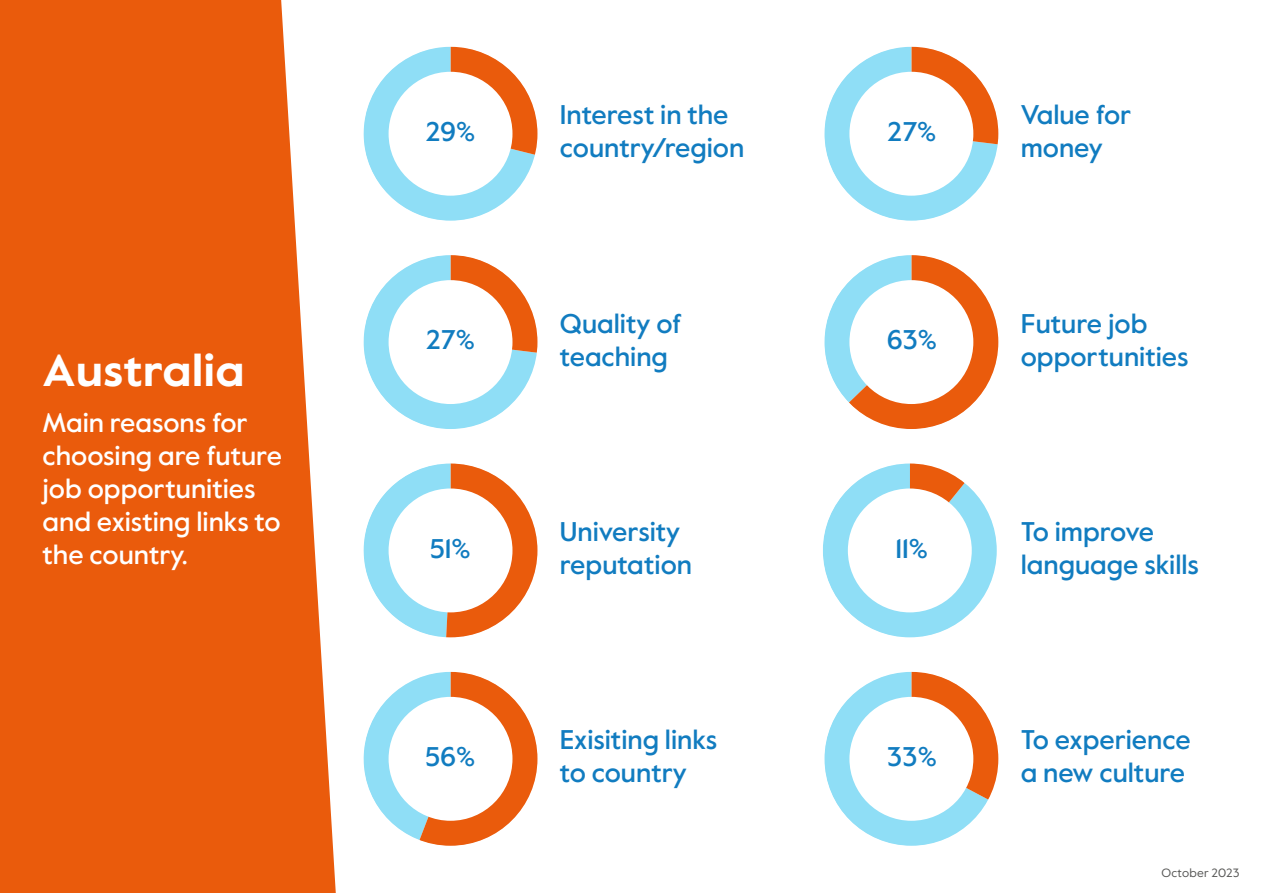
<style>
.page{position:relative;width:1263px;height:893px;background:#ea5b0c}
.page>*{position:absolute;margin:0;border:0;box-sizing:border-box;transform-origin:0 0}
.t1{font:700 45px "Value Sans Pro";color:#fff;scale:1.06 1}
.t2{font:500 27px/33px "Value Sans Pro";color:#117cc0}
.t3{font:500 27px/33px "Value Sans Pro";color:#fff}
.t4{font:12px "Value Sans Pro";letter-spacing:.02em;color:#575756}
</style>
<div class="page">
<div style="left:281px;top:0;width:982px;height:893px;background:#fff"></div>
<svg style="left:364px;top:47px;width:173px;height:174px;background:#dde3e1"></svg>
<svg style="left:364px;top:255px;width:173px;height:174px;background:#dde4e3"></svg>
<svg style="left:364px;top:463px;width:173px;height:174px"></svg>
<svg style="left:364px;top:672px;width:173px;height:174px"></svg>
<svg style="left:824px;top:672px;width:174px;height:174px;background:#dfe1de"></svg>
<svg style="left:823px;top:463px;width:174px;height:174px;background:#d7ecf1"></svg>
<svg style="left:824px;top:255px;width:174px;height:174px"></svg>
<svg style="left:824px;top:47px;width:174px;height:174px;background:#dde4e3"></svg>
<h1 class="t1" style="left:43px;top:344px;width:192px">Australia</h1>
<p class="t3" style="left:43px;top:407px;width:241px">Main reasons for choosing are future job opportunities and existing links to the country.</p>
<p class="t2" style="left:426px;top:116px;width:51px">29%</p>
<p class="t2" style="left:560px;top:99px;width:186px">Interest in the country/region</p>
<p class="t2" style="left:887px;top:116px;width:51px">27%</p>
<p class="t2" style="left:1021px;top:99px;width:112px">Value for money</p>
<p class="t2" style="left:426px;top:324px;width:51px">27%</p>
<p class="t2" style="left:560px;top:308px;width:123px">Quality of teaching</p>
<p class="t2" style="left:887px;top:324px;width:52px">63%</p>
<p class="t2" style="left:1021px;top:308px;width:169px">Future job opportunities</p>
<p class="t2" style="left:430px;top:532px;width:42px">51%</p>
<p class="t2" style="left:560px;top:516px;width:134px">University reputation</p>
<p class="t2" style="left:896px;top:532px;width:34px">11%</p>
<p class="t2" style="left:1021px;top:516px;width:180px">To improve language skills</p>
<p class="t2" style="left:426px;top:741px;width:51px">56%</p>
<p class="t2" style="left:560px;top:724px;width:159px">Exisiting links to country</p>
<p class="t2" style="left:887px;top:741px;width:52px">33%</p>
<p class="t2" style="left:1021px;top:724px;width:171px">To experience a new culture</p>
<p class="t4" style="left:1161px;top:865px;width:80px">October 2023</p>
</div>
